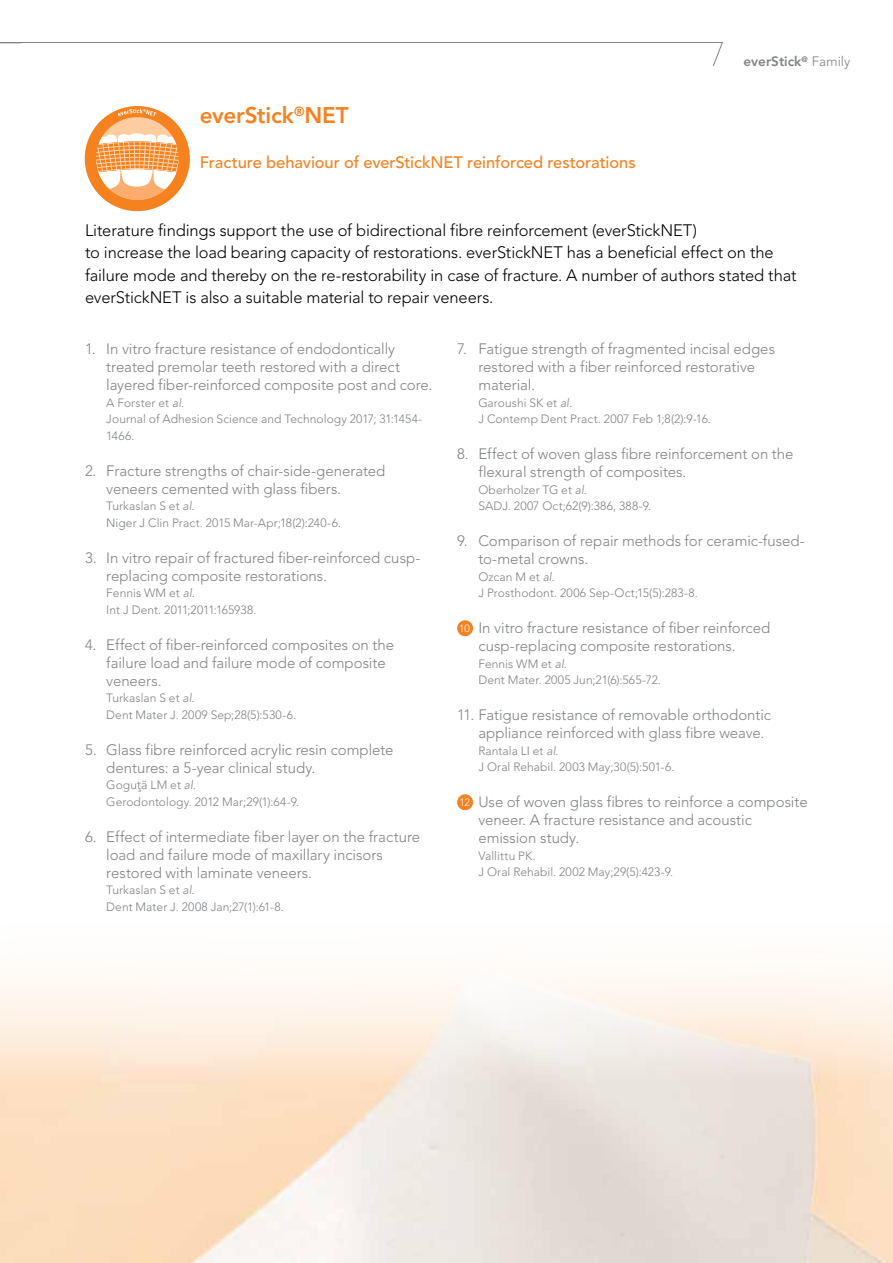
<style>
.page{position:relative;width:893px;height:1263px;background:#fff}
.page>*{position:absolute;margin:0;border:0;box-sizing:border-box;transform-origin:0 0}
.t1{font:800 22.5px "Avenir LT Std";letter-spacing:-.01em;color:#f58220}
.t2{font:300 16.5px/22.5px "Avenir LT Std";letter-spacing:-.01em;color:#000}
.t3{font:500 16.5px "Avenir LT Std";letter-spacing:-.005em;color:#f58220}
.t4{font:300 15px/18px "Avenir LT Std";letter-spacing:-.005em;color:#808285}
.t5{font:800 13.5px "Avenir LT Std";color:#808285}
.t6{font:300 12px/16.5px "Avenir LT Std";letter-spacing:.005em;color:#808285}
.s1{font-weight:300}
.s2{font-style:italic}
.s3{font-family:"Avenir Next";font-weight:400}
.s4{font-size:10.5px;color:#fff}
</style>
<div class="page">
<svg style="left:0;top:42px;width:723px;height:24px"></svg>
<div style="left:457px;top:620px;width:16px;height:16px;background:#f58220;border-radius:50%"></div>
<div style="left:457px;top:794px;width:16px;height:16px;background:#f58220;border-radius:50%"></div>
<div style="left:85px;top:106px;width:105px;height:105px;background:#f5821f;border-radius:50%"></div>
<div style="left:96px;top:117px;width:83px;height:83px;background:#fdcca1;border-radius:50%"></div>
<svg style="left:90px;top:133px;width:95px;height:67px"></svg>
<svg style="left:118px;top:109px;width:39px;height:7px"></svg>
<h1 class="t1" style="left:200px;top:102px;width:150px">everStick<sup>®</sup>NET</h1>
<p class="t3" style="left:200px;top:153px;width:437px">Fracture behaviour of everStickNET reinforced restorations</p>
<p class="t5" style="left:743px;top:53px;width:108px">everStick<sup>@</sup> <span class="s1">Family</span></p>
<p class="t2" style="left:85px;top:219px;width:713px">Literature findings support the use of bidirectional fibre reinforcement (everStickNET)<br>to increase the load bearing capacity of restorations. everStickNET has a beneficial effect on the failure mode and thereby on the re-restorability in case of fracture. A number of authors stated that everStickNET is also a suitable material to repair veneers.</p>
<p class="t4" style="left:106px;top:340px;width:328px;text-indent:-21px">1. In vitro fracture resistance of endodontically treated premolar teeth restored with a direct layered fiber-reinforced composite post and core.</p>
<p class="t6" style="left:106px;top:394px;width:317px">A Forster et <span class="s2">al.<br></span>Journal of Adhesion Science and Technology 2017; 31:1454-<br>1466.</p>
<p class="t4" style="left:106px;top:462px;width:281px;text-indent:-21px">2. Fracture strengths of chair-side-generated veneers cemented with glass fibers.</p>
<p class="t6" style="left:106px;top:498px;width:236px">Turkaslan S et <span class="s2">al.<br></span>Niger J Clin Pract. 2015 Mar-Apr;18(2):240-6.</p>
<p class="t4" style="left:106px;top:549px;width:316px;text-indent:-21px">3. In vitro repair of fractured fiber-reinforced cusp&shy;replacing composite restorations.</p>
<p class="t6" style="left:106px;top:585px;width:152px">Fennis WM et <span class="s2">al.<br></span>Int J Dent. 2011;2011:165938.</p>
<p class="t4" style="left:106px;top:636px;width:289px;text-indent:-21px">4. Effect of fiber-reinforced composites on the failure load and failure mode of composite veneers.</p>
<p class="t6" style="left:106px;top:690px;width:191px">Turkaslan S et <span class="s2">al.<br></span>Dent Mater J. 2009 Sep;28(5):530-6.</p>
<p class="t4" style="left:106px;top:741px;width:289px;text-indent:-21px">5. Glass fibre reinforced acrylic resin complete dentures: a 5-year clinical study.</p>
<p class="t6" style="left:106px;top:777px;width:194px">Gogu<span class="s3">ţă</span> LM et <span class="s2">al.<br></span>Gerodontology. 2012 Mar;29(1):64-9.</p>
<p class="t4" style="left:106px;top:828px;width:315px;text-indent:-21px">6. Effect of intermediate fiber layer on the fracture load and failure mode of maxillary incisors restored with laminate veneers.</p>
<p class="t6" style="left:106px;top:882px;width:179px">Turkaslan S et <span class="s2">al.<br></span>Dent Mater J. 2008 Jan;27(1):61-8.</p>
<p class="t4" style="left:478px;top:340px;width:298px;text-indent:-21px">7. Fatigue strength of fragmented incisal edges restored with a fiber reinforced restorative material.</p>
<p class="t6" style="left:478px;top:394px;width:234px">Garoushi SK et <span class="s2">al.<br></span>J Contemp Dent Pract. 2007 Feb 1;8(2):9-16.</p>
<p class="t4" style="left:478px;top:445px;width:317px;text-indent:-21px">8. Effect of woven glass fibre reinforcement on the flexural strength of composites.</p>
<p class="t6" style="left:478px;top:481px;width:174px">Oberholzer TG et <span class="s2">al.<br></span>SADJ. 2007 Oct;62(9):386, 388-9.</p>
<p class="t4" style="left:478px;top:532px;width:328px;text-indent:-21px">9. Comparison of repair methods for ceramic-fused&shy;to-metal crowns.</p>
<p class="t6" style="left:478px;top:568px;width:221px">Ozcan M et <span class="s2">al.<br></span>J Prosthodont. 2006 Sep-Oct;15(5):283-8.</p>
<p class="t4" style="left:478px;top:619px;width:293px;text-indent:-19px"><span class="s4">10</span> In vitro fracture resistance of fiber reinforced cusp-replacing composite restorations.</p>
<p class="t6" style="left:478px;top:655px;width:184px">Fennis WM et <span class="s2">al.<br></span>Dent Mater. 2005 Jun;21(6):565-72.</p>
<p class="t4" style="left:478px;top:706px;width:294px;text-indent:-21px">11. Fatigue resistance of removable orthodontic appliance reinforced with glass fibre weave.</p>
<p class="t6" style="left:478px;top:742px;width:198px">Rantala LI et <span class="s2">al.<br></span>J Oral Rehabil. 2003 May;30(5):501-6.</p>
<p class="t4" style="left:478px;top:793px;width:331px;text-indent:-19px"><span class="s4">12</span> Use of woven glass fibres to reinforce a composite veneer. A fracture resistance and acoustic emission study.</p>
<p class="t6" style="left:478px;top:847px;width:196px">Vallittu PK.<br>J Oral Rehabil. 2002 May;29(5):423-9.</p>
</div>
